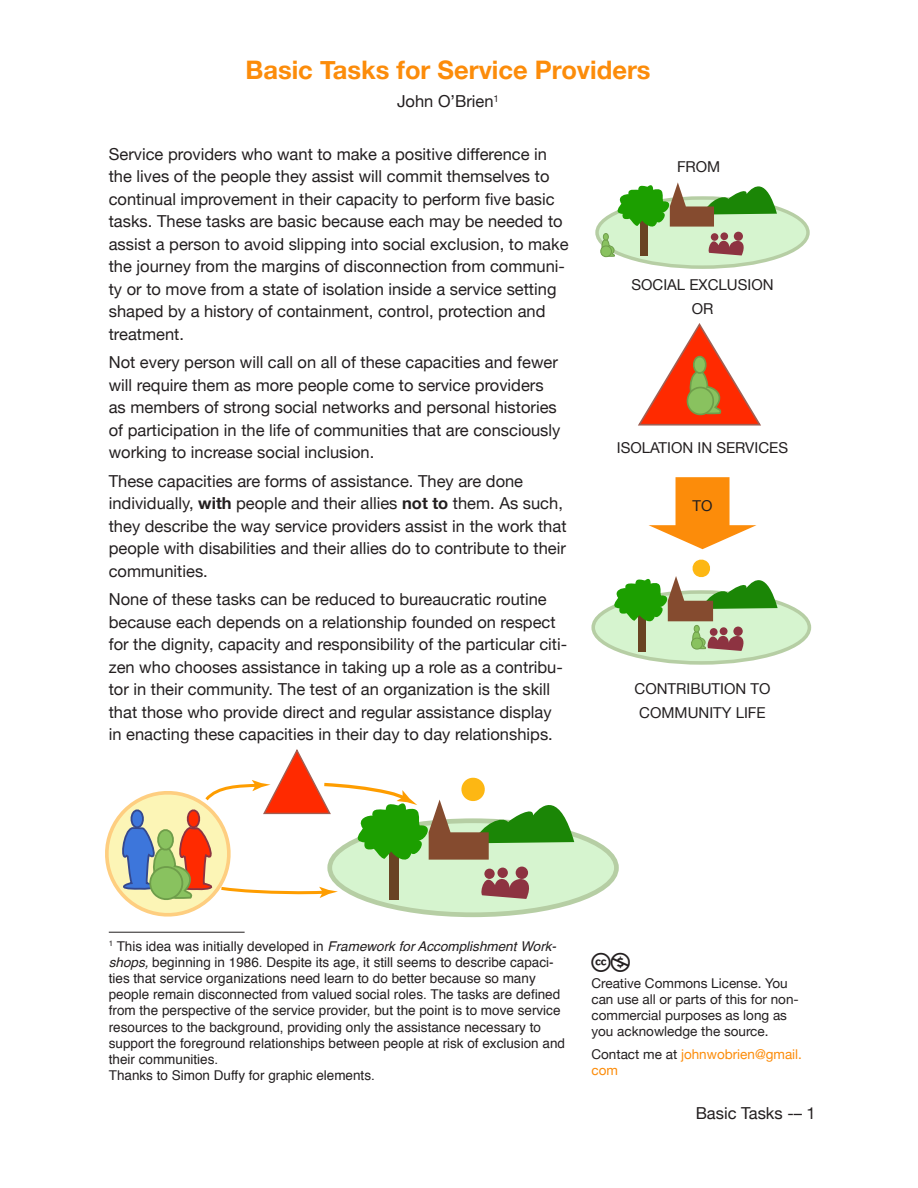
<style>
.page{position:relative;width:918px;height:1188px;background:#fff}
.page>*{position:absolute;margin:0;border:0;box-sizing:border-box;transform-origin:0 0}
.Head{font:700 25.5px "Helvetica Neue";color:#fc8c0a}
.t1{font:24px "CC Icons";color:#231f20}
.Head-2{font:16.5px/22.5px "Helvetica Neue";color:#231f20}
.t2{font:15px "Helvetica Neue";color:#231f20}
.Footnote{font:13.5px/16.2px "Helvetica";color:#231f20}
.t3{font:13.5px/16.2px "Helvetica Neue";color:#231f20}
.t4{font:13.5px/16.2px "Helvetica Neue";color:#fc8c0a}
.s1{font-weight:700}
.s2{font-style:italic}
.s3{color:#231f20}
</style>
<div class="page">
<hr style="left:109px;top:932px;width:136px;height:1px;background:#231f20">
<svg style="left:597px;top:198px;width:211px;height:69px;background:#d1eec8"></svg>
<div style="left:595px;top:196px;width:215px;height:73px;border:3px solid #6e9d4a;border-radius:50%"></div>
<svg style="left:599px;top:182px;width:178px;height:76px"></svg>
<svg style="left:649px;top:477px;width:108px;height:72px"></svg>
<svg style="left:593px;top:592px;width:216px;height:71px;background:#d1eec9"></svg>
<div style="left:591px;top:590px;width:220px;height:75px;border:4px solid #6e9d4a;border-radius:50%"></div>
<div style="left:638px;top:608px;width:7px;height:44px;background:#694323"></div>
<svg style="left:609px;top:559px;width:169px;height:92px"></svg>
<svg style="left:330px;top:821px;width:286px;height:94px;background:#d2efc9"></svg>
<svg style="left:105px;top:749px;width:469px;height:168px"></svg>
<svg style="left:638px;top:323px;width:123px;height:103px"></svg>
<p class="Head" style="left:245px;top:54px;width:407px">Basic Tasks for Service Providers</p>
<p class="Head-2" style="left:397px;top:90px;width:103px">John O’Brien<sup>1</sup></p>
<p class="Head-2" style="left:109px;top:143px;width:461px">Service providers who want to make a positive difference in the lives of the people they assist will commit themselves to continual improvement in their capacity to perform five basic tasks. These tasks are basic because each may be needed to assist a person to avoid slipping into social exclusion, to make the journey from the margins of disconnection from communi&shy;ty or to move from a state of isolation inside a service setting shaped by a history of containment, control, protection and treatment.</p>
<p class="Head-2" style="left:109px;top:351px;width:453px">Not every person will call on all of these capacities and fewer will require them as more people come to service providers as members of strong social networks and personal histories of participation in the life of communities that are consciously working to increase social inclusion.</p>
<p class="Head-2" style="left:109px;top:470px;width:459px">These capacities are forms of assistance. They are done individually, <span class="s1">with</span> people and their allies <span class="s1">not to</span> them. As such, they describe the way service providers assist in the work that people with disabilities and their allies do to contribute to their communities.</p>
<p class="Head-2" style="left:109px;top:588px;width:460px">None of these tasks can be reduced to bureaucratic routine because each depends on a relationship founded on respect for the dignity, capacity and responsibility of the particular citi&shy;zen who chooses assistance in taking up a role as a contribu&shy;tor in their community. The test of an organization is the skill that those who provide direct and regular assistance display in enacting these capacities in their day to day relationships.</p>
<p class="t2" style="left:677px;top:157px;width:45px">FROM</p>
<p class="t2" style="left:631px;top:275px;width:144px">SOCIAL EXCLUSION</p>
<p class="t2" style="left:692px;top:299px;width:23px">OR</p>
<p class="t2" style="left:617px;top:439px;width:173px">ISOLATION IN SERVICES</p>
<p class="t2" style="left:693px;top:497px;width:22px">TO</p>
<p class="t2" style="left:635px;top:680px;width:137px">CONTRIBUTION TO</p>
<p class="t2" style="left:639px;top:704px;width:128px">COMMUNITY LIFE</p>
<p class="Footnote" style="left:109px;top:938px;width:458px"><sup>1</sup> This idea was initially developed in <span class="s2">Framework for Accomplishment Work&shy;shops,</span> beginning in 1986. Despite its age, it still seems to describe capaci&shy;ties that service organizations need learn to do better because so many people remain disconnected from valued social roles. The tasks are defined from the perspective of the service provider, but the point is to move service resources to the background, providing only the assistance necessary to support the foreground relationships between people at risk of exclusion and their communities.<br>Thanks to Simon Duffy for graphic elements.</p>
<p class="t1" style="left:611px;top:949px;width:21px">■</p>
<p class="t3" style="left:591px;top:975px;width:209px">Creative Commons License. You can use all or parts of this for non&shy;commercial purposes as long as you acknowledge the source.</p>
<p class="t4" style="left:591px;top:1045px;width:212px"><span class="s3">Contact me at</span> johnwobrien@gmail. com</p>
<p class="Head-2" style="left:696px;top:1102px;width:122px">Basic Tasks -– 1</p>
</div>
